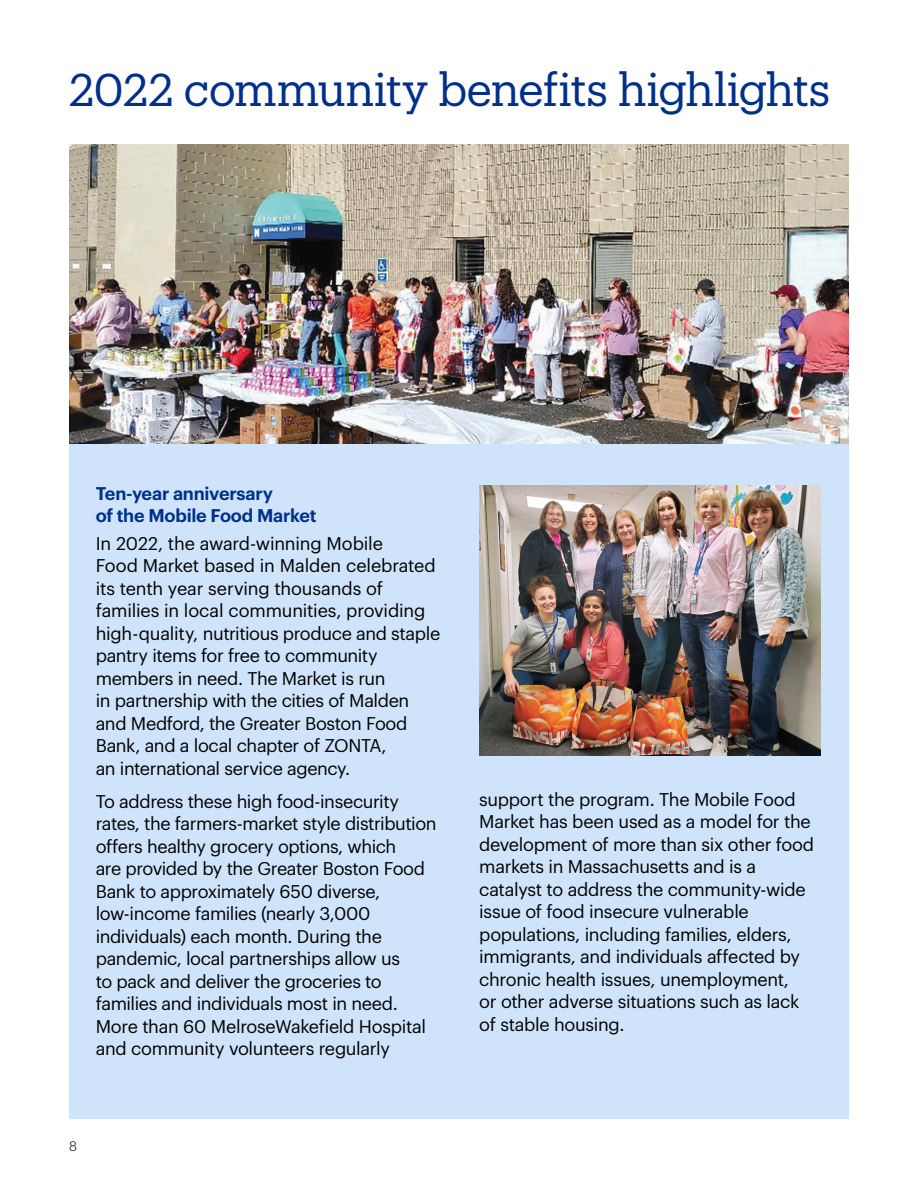
<style>
.page{position:relative;width:918px;height:1188px;background:#fff}
.page>*{position:absolute;margin:0;border:0;box-sizing:border-box;transform-origin:0 0}
.t1{font:45px "Produkt";letter-spacing:-.01em;color:#00308c}
.t2{font:18px/22.5px "Graphik";letter-spacing:-.02em;color:#000}
.t3{font:600 18px/22.5px "Graphik";letter-spacing:-.01em;color:#00308c}
.t4{font:300 13.5px "Graphik";color:#000}
</style>
<div class="page">
<div style="left:69px;top:144px;width:780px;height:975px;background:#cfe3fa"></div>
<img style="left:479px;top:485px;width:341px;height:270px">
<img style="left:69px;top:144px;width:780px;height:300px">
<h1 class="t1" style="left:69px;top:58px;width:763px">2022 community benefits highlights</h1>
<p class="t3" style="left:96px;top:480px;width:222px">Ten-year anniversary<br>of the Mobile Food Market</p>
<p class="t2" style="left:96px;top:531px;width:346px">In 2022, the award-winning Mobile<br>Food Market based in Malden celebrated its tenth year serving thousands of families in local communities, providing high-quality, nutritious produce and staple pantry items for free to community members in need. The Market is run<br>in partnership with the cities of Malden and Medford, the Greater Boston Food Bank, and a local chapter of ZONTA,<br>an international service agency.</p>
<p class="t2" style="left:96px;top:789px;width:342px">To address these high food-insecurity rates, the farmers-market style distribution offers healthy grocery options, which<br>are provided by the Greater Boston Food Bank to approximately 650 diverse, low-income families (nearly 3,000 individuals) each month. During the pandemic, local partnerships allow us<br>to pack and deliver the groceries to families and individuals most in need.<br>More than 60 MelroseWakefield Hospital and community volunteers regularly</p>
<p class="t4" style="left:69px;top:1136px;width:9px">8</p>
<p class="t2" style="left:479px;top:786px;width:336px">support the program. The Mobile Food Market has been used as a model for the development of more than six other food markets in Massachusetts and is a catalyst to address the community-wide issue of food insecure vulnerable populations, including families, elders, immigrants, and individuals affected by chronic health issues, unemployment,<br>or other adverse situations such as lack of stable housing.</p>
</div>
